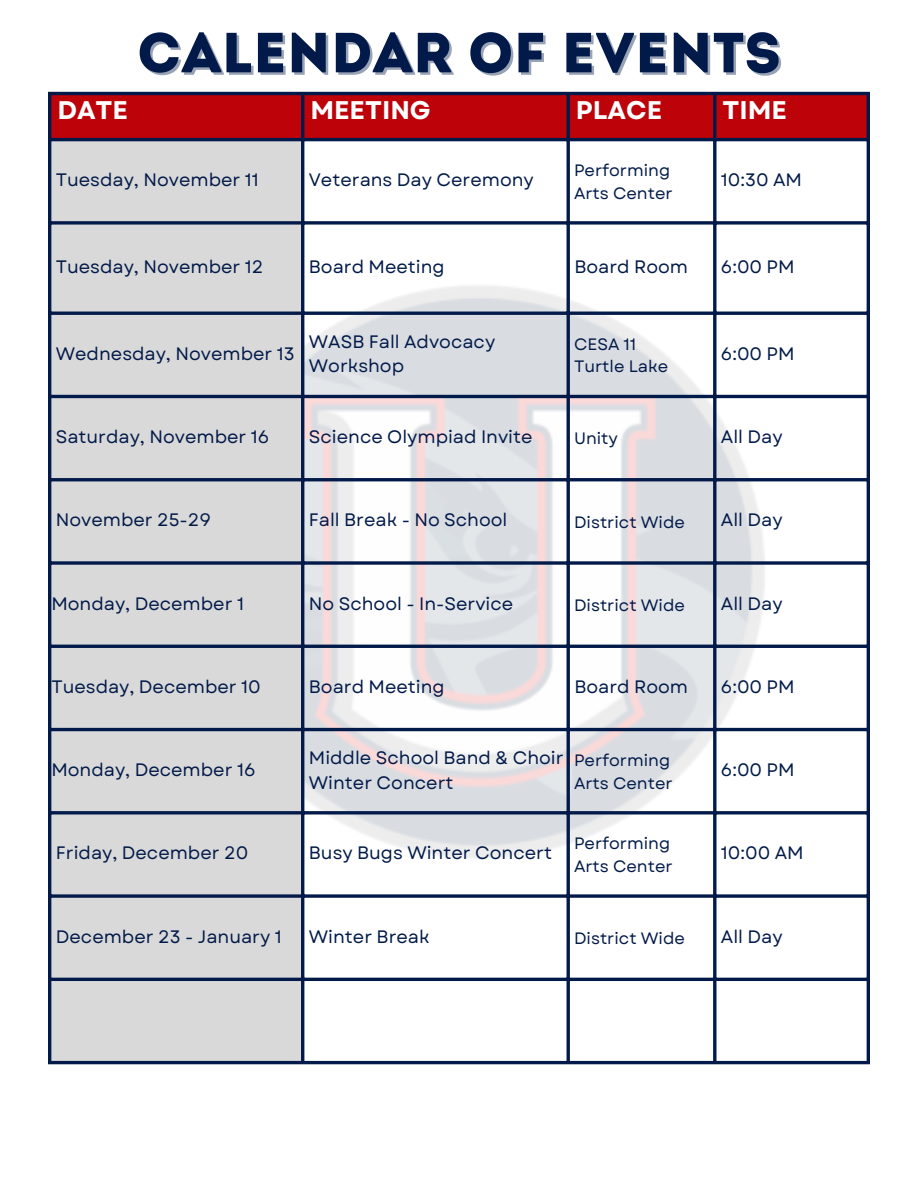
<style>
.page{position:relative;width:918px;height:1188px;background:#fff}
.page>*{position:absolute;margin:0;border:0;box-sizing:border-box;transform-origin:0 0}
.t1{font:56.4px "Intro";color:#021a49}
.t2{font:700 25.5px "Garet";color:#fff}
.t3{font:18px "Garet";color:#021a49}
.t4{font:16.5px "Garet";color:#021a49}
</style>
<div class="page">
<img style="left:304px;top:269px;width:478px;height:606px">
<div style="left:51px;top:95px;width:816px;height:43px;background:#bd0209"></div>
<div style="left:51px;top:141px;width:250px;height:920px;background:#d9d9d9"></div>
<hr style="left:48px;top:95px;width:3px;height:966px;background:#021a49">
<hr style="left:301px;top:95px;width:3px;height:966px;background:#021a49">
<hr style="left:567px;top:95px;width:3px;height:966px;background:#021a49">
<hr style="left:713px;top:95px;width:3px;height:966px;background:#021a49">
<hr style="left:867px;top:95px;width:3px;height:966px;background:#021a49">
<hr style="left:48px;top:92px;width:822px;height:3px;background:#021a49">
<hr style="left:48px;top:138px;width:822px;height:3px;background:#021a49">
<svg style="left:51px;top:221px;width:816px;height:4px;background:#263a62"></svg>
<hr style="left:48px;top:312px;width:822px;height:3px;background:#021a49">
<hr style="left:48px;top:395px;width:822px;height:3px;background:#021a49">
<hr style="left:48px;top:478px;width:822px;height:3px;background:#021a49">
<svg style="left:51px;top:561px;width:816px;height:4px;background:#243860"></svg>
<hr style="left:48px;top:645px;width:822px;height:3px;background:#021a49">
<hr style="left:48px;top:728px;width:822px;height:3px;background:#021a49">
<hr style="left:48px;top:811px;width:822px;height:3px;background:#021a49">
<svg style="left:51px;top:894px;width:816px;height:4px;background:#263a62"></svg>
<hr style="left:48px;top:978px;width:822px;height:3px;background:#021a49">
<hr style="left:48px;top:1061px;width:822px;height:3px;background:#021a49">
<p class="t1" style="left:137px;top:30px;width:645px">CALENDAR OF EVENTS</p>
<h1 class="t2" style="left:57px;top:91px;width:72px">DATE</h1>
<p class="t2" style="left:310px;top:91px;width:122px">MEETING</p>
<p class="t2" style="left:576px;top:91px;width:88px">PLACE</p>
<p class="t2" style="left:722px;top:91px;width:66px">TIME</p>
<p class="t3" style="left:56px;top:167px;width:204px">Tuesday, November 11</p>
<p class="t3" style="left:309px;top:167px;width:226px">Veterans Day Ceremony</p>
<p class="t4" style="left:574px;top:159px;width:98px">Performing</p>
<p class="t4" style="left:574px;top:181px;width:100px">Arts Center</p>
<p class="t3" style="left:721px;top:167px;width:82px">10:30 AM</p>
<p class="t3" style="left:56px;top:254px;width:209px">Tuesday, November 12</p>
<p class="t3" style="left:309px;top:254px;width:137px">Board Meeting</p>
<p class="t3" style="left:574px;top:254px;width:115px">Board Room</p>
<p class="t3" style="left:721px;top:254px;width:75px">6:00 PM</p>
<p class="t3" style="left:56px;top:341px;width:240px">Wednesday, November 13</p>
<p class="t3" style="left:309px;top:328px;width:188px">WASB Fall Advocacy</p>
<p class="t3" style="left:309px;top:353px;width:97px">Workshop</p>
<p class="t4" style="left:574px;top:332px;width:64px">CESA 11</p>
<p class="t4" style="left:574px;top:355px;width:96px">Turtle Lake</p>
<p class="t3" style="left:721px;top:341px;width:75px">6:00 PM</p>
<p class="t3" style="left:56px;top:424px;width:215px">Saturday, November 16</p>
<p class="t3" style="left:309px;top:424px;width:225px">Science Olympiad Invite</p>
<p class="t4" style="left:574px;top:427px;width:45px">Unity</p>
<p class="t3" style="left:721px;top:424px;width:63px">All Day</p>
<p class="t3" style="left:56px;top:507px;width:157px">November 25-29</p>
<p class="t3" style="left:309px;top:507px;width:200px">Fall Break - No School</p>
<p class="t4" style="left:574px;top:510px;width:112px">District Wide</p>
<p class="t3" style="left:721px;top:507px;width:63px">All Day</p>
<p class="t3" style="left:51px;top:590px;width:194px">Monday, December 1</p>
<p class="t3" style="left:309px;top:590px;width:206px">No School - In-Service</p>
<p class="t4" style="left:574px;top:593px;width:112px">District Wide</p>
<p class="t3" style="left:721px;top:590px;width:63px">All Day</p>
<p class="t3" style="left:51px;top:674px;width:211px">Tuesday, December 10</p>
<p class="t3" style="left:309px;top:674px;width:137px">Board Meeting</p>
<p class="t3" style="left:574px;top:674px;width:115px">Board Room</p>
<p class="t3" style="left:721px;top:674px;width:75px">6:00 PM</p>
<p class="t3" style="left:51px;top:757px;width:206px">Monday, December 16</p>
<p class="t3" style="left:309px;top:745px;width:256px">Middle School Band &amp; Choir</p>
<p class="t3" style="left:309px;top:769px;width:146px">Winter Concert</p>
<p class="t4" style="left:574px;top:748px;width:98px">Performing</p>
<p class="t4" style="left:574px;top:771px;width:100px">Arts Center</p>
<p class="t3" style="left:721px;top:757px;width:75px">6:00 PM</p>
<p class="t3" style="left:56px;top:840px;width:194px">Friday, December 20</p>
<p class="t3" style="left:309px;top:840px;width:245px">Busy Bugs Winter Concert</p>
<p class="t4" style="left:574px;top:832px;width:98px">Performing</p>
<p class="t4" style="left:574px;top:854px;width:100px">Arts Center</p>
<p class="t3" style="left:721px;top:840px;width:84px">10:00 AM</p>
<p class="t3" style="left:56px;top:924px;width:227px">December 23 - January 1</p>
<p class="t3" style="left:309px;top:924px;width:122px">Winter Break</p>
<p class="t4" style="left:574px;top:926px;width:112px">District Wide</p>
<p class="t3" style="left:721px;top:924px;width:63px">All Day</p>
</div>
